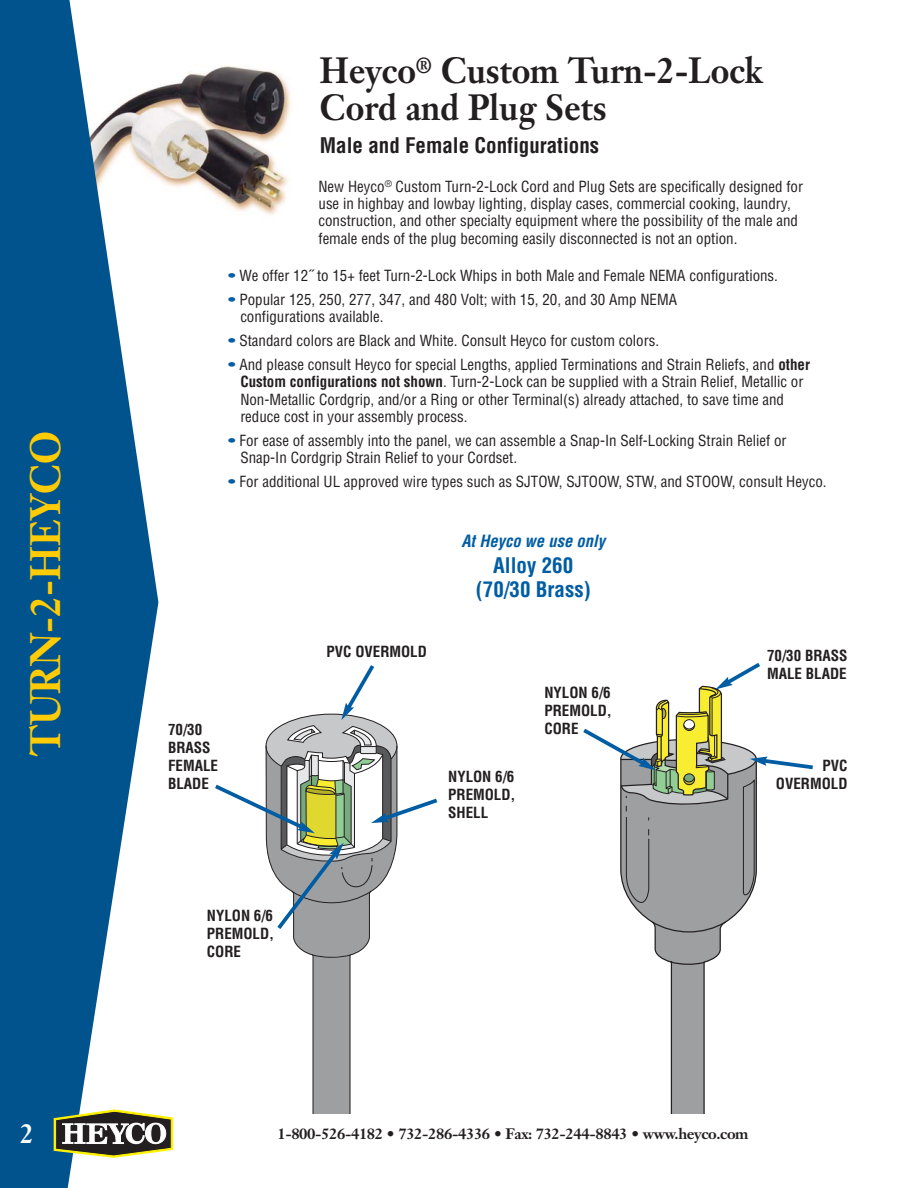
<style>
.page{position:relative;width:918px;height:1188px;background:#fff}
.page>*{position:absolute;margin:0;border:0;box-sizing:border-box;transform-origin:0 0}
.t1{font:700 42px "Janson Text";color:#ffcb04;scale:.9 1}
.t2{font:700 36px/37.5px "Janson Text";color:#231f20;scale:.9 1}
.t3{font:700 27px "Janson Text";color:#fff;scale:.9 1}
.t4{font:700 condensed 21px "Helvetica";color:#231f20}
.t5{font:700 condensed 21px/24px "Helvetica";color:#005da3;text-align:center}
.t6{font:italic 700 condensed 16.5px "Helvetica";color:#005da3}
.t7{font:condensed 15px/17.2px "Helvetica";color:#231f20}
.t8{font:700 condensed 15px/18px "Helvetica";color:#231f20;text-align:justify}
.t9{font:700 15px "Janson Text";letter-spacing:-.025em;color:#231f20}
.s1{color:#005da3}
.s2{font-weight:700}
</style>
<div class="page">
<img style="left:158px;top:65px;width:133px;height:150px">
<svg style="left:0;top:0;width:158px;height:1188px;fill:#00538d"></svg>
<svg style="left:54px;top:1109px;width:119px;height:49px"></svg>
<div style="left:145px;top:1123px;width:21px;height:21px;border:1px solid #fff;border-radius:50%"></div>
<div style="left:151px;top:1124px;width:10px;height:19px;border:1px solid #fff;border-radius:50%"></div>
<svg style="left:215px;top:665px;width:223px;height:449px"></svg>
<svg style="left:583px;top:662px;width:230px;height:452px"></svg>
<h1 class="t1" style="left:28px;top:756px;width:363px;rotate:-90deg">TURN-2-HEYCO</h1>
<h3 class="t3" style="left:20px;top:1123px;width:17px">2</h3>
<h2 class="t2" style="left:320px;top:55px;width:494px">Heyco<sup>®</sup> Custom Turn-2-Lock<br>Cord and Plug Sets</h2>
<h3 class="t4" style="left:320px;top:138px;width:281px">Male and Female Configurations</h3>
<p class="t7" style="left:318px;top:179px;width:486px">New Heyco<sup>®</sup> Custom Turn-2-Lock Cord and Plug Sets are specifically designed for use in highbay and lowbay lighting, display cases, commercial cooking, laundry, construction, and other specialty equipment where the possibility of the male and female ends of the plug becoming easily disconnected is not an option.</p>
<p class="t7" style="left:228px;top:268px;width:551px"><span class="s1">•</span> We offer 12˝ to 15+ feet Turn-2-Lock Whips in both Male and Female NEMA configurations.</p>
<p class="t7" style="left:240px;top:292px;width:438px;text-indent:-12px"><span class="s1">•</span> Popular 125, 250, 277, 347, and 480 Volt; with 15, 20, and 30 Amp NEMA configurations available.</p>
<p class="t7" style="left:228px;top:333px;width:432px"><span class="s1">•</span> Standard colors are Black and White. Consult Heyco for custom colors.</p>
<p class="t7" style="left:240px;top:357px;width:571px;text-indent:-12px"><span class="s1">•</span> And please consult Heyco for special Lengths, applied Terminations and Strain Reliefs, and <span class="s2">other Custom configurations not shown</span>. Turn-2-Lock can be supplied with a Strain Relief, Metallic or Non-Metallic Cordgrip, and/or a Ring or other Terminal(s) already attached, to save time and reduce cost in your assembly process.</p>
<p class="t7" style="left:240px;top:433px;width:548px;text-indent:-12px"><span class="s1">•</span> For ease of assembly into the panel, we can assemble a Snap-In Self-Locking Strain Relief or<br>Snap-In Cordgrip Strain Relief to your Cordset.</p>
<p class="t7" style="left:228px;top:474px;width:600px"><span class="s1">•</span> For additional UL approved wire types such as SJTOW, SJTOOW, STW, and STOOW, consult Heyco.</p>
<p class="t8" style="left:168px;top:722px;width:51px;text-align:left">70/30<br>BRASS<br>FEMALE<br>BLADE</p>
<p class="t8" style="left:207px;top:908px;width:69px">NYLON 6/6<br>PREMOLD, CORE</p>
<p class="t8" style="left:327px;top:644px;width:102px">PVC OVERMOLD</p>
<p class="t6" style="left:461px;top:535px;width:145px">AtHeyco we use only</p>
<h3 class="t5" style="left:476px;top:555px;width:116px">Alloy 260 (70/30 Brass)</h3>
<p class="t8" style="left:448px;top:769px;width:69px">NYLON 6/6<br>PREMOLD, SHELL</p>
<p class="t8" style="left:545px;top:685px;width:69px">NYLON 6/6<br>PREMOLD, CORE</p>
<p class="t8" style="left:767px;top:647px;width:82px">70/30 BRASS<br>MALE BLADE</p>
<p class="t8" style="left:776px;top:758px;width:73px;text-align:right">PVC<br>OVERMOLD</p>
<p class="t9" style="left:277px;top:1128px;width:473px">1-800-526-4182 • 732-286-4336 • Fax: 732-244-8843 • www.heyco.com</p>
</div>
